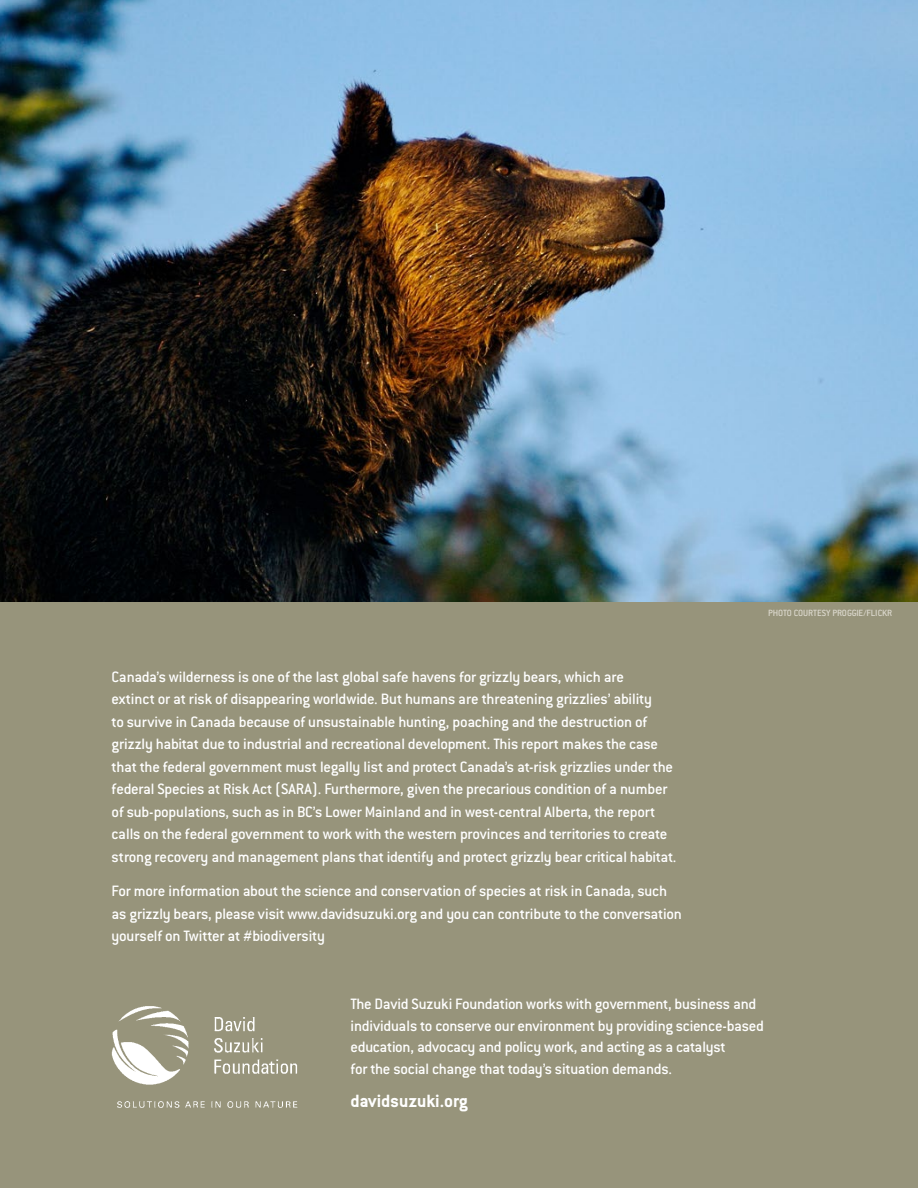
<style>
.page{position:relative;width:918px;height:1188px;background:#fff}
.page>*{position:absolute;margin:0;border:0;box-sizing:border-box;transform-origin:0 0}
.t1{font:700 19.5px "Conduit ITC";color:#fff}
.t2{font:500 16.5px/22.5px "Conduit ITC";letter-spacing:-.015em;color:#fff}
.t3{font:500 9.9px "Conduit ITC";letter-spacing:-.01em;color:#dcd9ce}
</style>
<div class="page">
<div style="left:0;top:602px;width:918px;height:586px;background:#97947b"></div>
<img style="left:111px;top:1006px;width:187px;height:102px">
<img style="left:0;top:0;width:918px;height:602px">
<p class="t2" style="left:112px;top:665px;width:566px">Canada’s wilderness is one of the last global safe havens for grizzly bears, which are<br>extinct or at risk of disappearing worldwide. But humans are threatening grizzlies’ ability<br>to survive in Canada because of unsustainable hunting, poaching and the destruction of grizzly habitat due to industrial and recreational development. This report makes the case that the federal government must legally list and protect Canada’s at-risk grizzlies under the federal Species at Risk Act (SARA). Furthermore, given the precarious condition of a number of sub-populations, such as in BC’s Lower Mainland and in west-central Alberta, the report calls on the federal government to work with the western provinces and territories to create strong recovery and management plans that identify and protect grizzly bear critical habitat.</p>
<p class="t2" style="left:112px;top:880px;width:572px">For more information about the science and conservation of species at risk in Canada, such as grizzly bears, please visit www.davidsuzuki.org and you can contribute to the conversation yourself on Twitter at #biodiversity</p>
<p class="t3" style="left:768px;top:607px;width:126px">Photo courtesy Proggie/Flickr</p>
<p class="t2" style="left:350px;top:993px;width:415px;line-height:21.5px">The David Suzuki Foundation works with government, business and individuals to conserve our environment by providing science-based education, advocacy and policy work, and acting as a catalyst<br>for the social change that today’s situation demands.</p>
<p class="t1" style="left:350px;top:1089px;width:119px">davidsuzuki.org</p>
</div>
